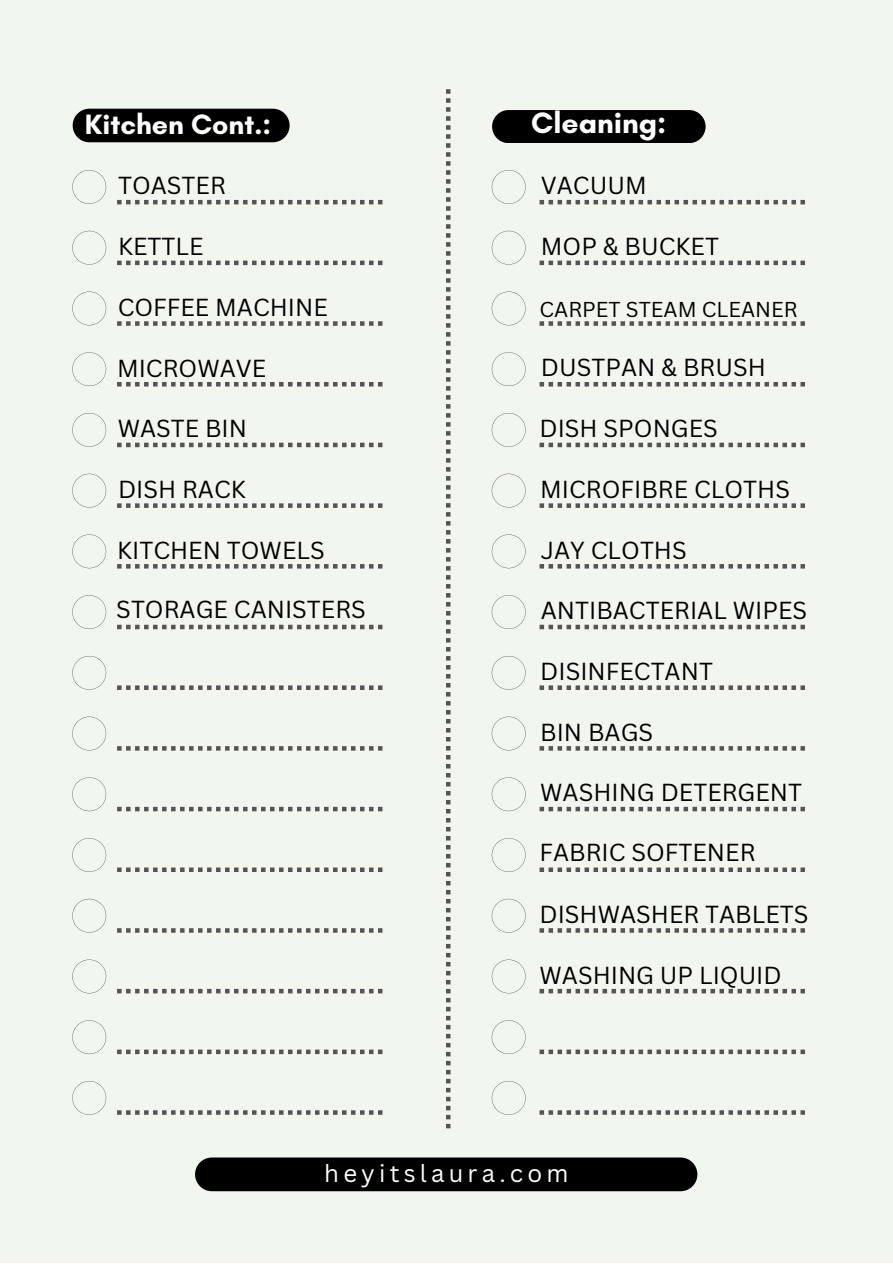
<style>
.page{position:relative;width:893px;height:1264px;background:#fff}
.page>*{position:absolute;margin:0;border:0;box-sizing:border-box;transform-origin:0 0}
.t1{font:700 30px "Glacial Indifference";color:#fff}
.t2{font:700 28.5px "Glacial Indifference";color:#fff}
.t3{font:24px "Canva Sans";color:#000}
.t4{font:24px "Canva Sans";letter-spacing:.175em;color:#fff}
.t5{font:21px "Canva Sans";color:#000}
</style>
<div class="page">
<div style="left:0;top:0;width:892px;height:1262px;background:#f1f6ee"></div>
<div style="left:195px;top:1157px;width:502px;height:34px;background:#000;border-radius:17px"></div>
<svg style="left:72px;top:291px;width:34px;height:34px"></svg>
<div style="left:73px;top:109px;width:216px;height:33px;background:#000"></div>
<svg style="left:72px;top:352px;width:34px;height:34px"></svg>
<svg style="left:72px;top:413px;width:34px;height:34px"></svg>
<svg style="left:72px;top:474px;width:34px;height:33px"></svg>
<svg style="left:117px;top:321px;width:265px;height:5px"></svg>
<svg style="left:117px;top:442px;width:265px;height:5px"></svg>
<svg style="left:117px;top:382px;width:265px;height:4px"></svg>
<svg style="left:117px;top:503px;width:265px;height:5px"></svg>
<svg style="left:446px;top:89px;width:4px;height:1039px"></svg>
<svg style="left:72px;top:534px;width:34px;height:34px"></svg>
<svg style="left:72px;top:595px;width:34px;height:34px"></svg>
<svg style="left:117px;top:564px;width:265px;height:4px"></svg>
<svg style="left:117px;top:624px;width:265px;height:5px"></svg>
<svg style="left:117px;top:685px;width:265px;height:5px"></svg>
<svg style="left:72px;top:656px;width:34px;height:33px"></svg>
<svg style="left:72px;top:716px;width:34px;height:34px"></svg>
<svg style="left:72px;top:777px;width:34px;height:34px"></svg>
<svg style="left:72px;top:838px;width:34px;height:33px"></svg>
<svg style="left:72px;top:898px;width:34px;height:34px"></svg>
<svg style="left:72px;top:959px;width:34px;height:34px"></svg>
<svg style="left:72px;top:1020px;width:34px;height:34px"></svg>
<svg style="left:117px;top:746px;width:265px;height:4px"></svg>
<svg style="left:117px;top:806px;width:265px;height:5px"></svg>
<svg style="left:117px;top:867px;width:265px;height:5px"></svg>
<svg style="left:117px;top:928px;width:265px;height:4px"></svg>
<svg style="left:117px;top:988px;width:265px;height:5px"></svg>
<svg style="left:117px;top:1049px;width:265px;height:5px"></svg>
<svg style="left:492px;top:291px;width:33px;height:34px"></svg>
<div style="left:492px;top:110px;width:213px;height:33px;background:#000"></div>
<svg style="left:492px;top:352px;width:33px;height:34px"></svg>
<svg style="left:492px;top:413px;width:33px;height:34px"></svg>
<svg style="left:492px;top:474px;width:33px;height:33px"></svg>
<svg style="left:539px;top:321px;width:266px;height:5px"></svg>
<svg style="left:539px;top:442px;width:266px;height:5px"></svg>
<svg style="left:539px;top:382px;width:266px;height:4px"></svg>
<svg style="left:539px;top:503px;width:266px;height:5px"></svg>
<svg style="left:492px;top:534px;width:33px;height:34px"></svg>
<svg style="left:492px;top:595px;width:33px;height:34px"></svg>
<svg style="left:539px;top:564px;width:266px;height:4px"></svg>
<svg style="left:539px;top:624px;width:266px;height:5px"></svg>
<svg style="left:539px;top:685px;width:266px;height:5px"></svg>
<svg style="left:492px;top:656px;width:33px;height:33px"></svg>
<svg style="left:492px;top:716px;width:33px;height:34px"></svg>
<svg style="left:492px;top:777px;width:33px;height:34px"></svg>
<svg style="left:492px;top:838px;width:33px;height:33px"></svg>
<svg style="left:492px;top:898px;width:33px;height:34px"></svg>
<svg style="left:492px;top:959px;width:33px;height:34px"></svg>
<svg style="left:492px;top:1020px;width:33px;height:34px"></svg>
<svg style="left:539px;top:746px;width:266px;height:4px"></svg>
<svg style="left:539px;top:806px;width:266px;height:5px"></svg>
<svg style="left:539px;top:867px;width:266px;height:5px"></svg>
<svg style="left:539px;top:928px;width:266px;height:4px"></svg>
<svg style="left:539px;top:988px;width:266px;height:5px"></svg>
<svg style="left:539px;top:1049px;width:266px;height:5px"></svg>
<svg style="left:72px;top:231px;width:34px;height:33px"></svg>
<svg style="left:72px;top:170px;width:34px;height:34px"></svg>
<svg style="left:492px;top:231px;width:33px;height:33px"></svg>
<svg style="left:492px;top:170px;width:33px;height:34px"></svg>
<svg style="left:117px;top:260px;width:265px;height:5px"></svg>
<svg style="left:117px;top:200px;width:265px;height:4px"></svg>
<svg style="left:539px;top:260px;width:266px;height:5px"></svg>
<svg style="left:539px;top:200px;width:266px;height:4px"></svg>
<svg style="left:492px;top:1081px;width:33px;height:33px"></svg>
<svg style="left:539px;top:1110px;width:266px;height:4px"></svg>
<svg style="left:72px;top:1081px;width:34px;height:33px"></svg>
<svg style="left:117px;top:1110px;width:265px;height:4px"></svg>
<p class="t2" style="left:85px;top:107px;width:188px">Kitchen Cont.:</p>
<p class="t3" style="left:118px;top:171px;width:109px">TOASTER</p>
<p class="t1" style="left:531px;top:104px;width:137px">Cleaning:</p>
<p class="t3" style="left:541px;top:171px;width:107px">VACUUM</p>
<p class="t3" style="left:118px;top:232px;width:87px">KETTLE</p>
<p class="t3" style="left:541px;top:232px;width:180px">MOP &amp; BUCKET</p>
<p class="t3" style="left:118px;top:292px;width:212px">COFFEE MACHINE</p>
<p class="t5" style="left:539px;top:297px;width:259px">CARPET STEAM CLEANER</p>
<p class="t3" style="left:117px;top:354px;width:151px">MICROWAVE</p>
<p class="t3" style="left:541px;top:353px;width:226px">DUSTPAN &amp; BRUSH</p>
<p class="t3" style="left:118px;top:414px;width:131px">WASTE BIN</p>
<p class="t3" style="left:539px;top:414px;width:180px">DISH SPONGES</p>
<p class="t3" style="left:118px;top:475px;width:129px">DISH RACK</p>
<p class="t3" style="left:540px;top:474px;width:251px">MICROFIBRE CLOTHS</p>
<p class="t3" style="left:117px;top:536px;width:209px">KITCHEN TOWELS</p>
<p class="t3" style="left:541px;top:536px;width:147px">JAY CLOTHS</p>
<p class="t3" style="left:116px;top:595px;width:251px">STORAGE CANISTERS</p>
<p class="t3" style="left:541px;top:596px;width:268px">ANTIBACTERIAL WIPES</p>
<p class="t3" style="left:540px;top:657px;width:174px">DISINFECTANT</p>
<p class="t3" style="left:540px;top:718px;width:114px">BIN BAGS</p>
<p class="t3" style="left:540px;top:778px;width:263px">WASHING DETERGENT</p>
<p class="t3" style="left:539px;top:838px;width:217px">FABRIC SOFTENER</p>
<p class="t3" style="left:539px;top:899px;width:270px">DISHWASHER TABLETS</p>
<p class="t3" style="left:539px;top:961px;width:244px">WASHING UP LIQUID</p>
<p class="t4" style="left:324px;top:1158px;width:245px">heyitslaura.com</p>
</div>
